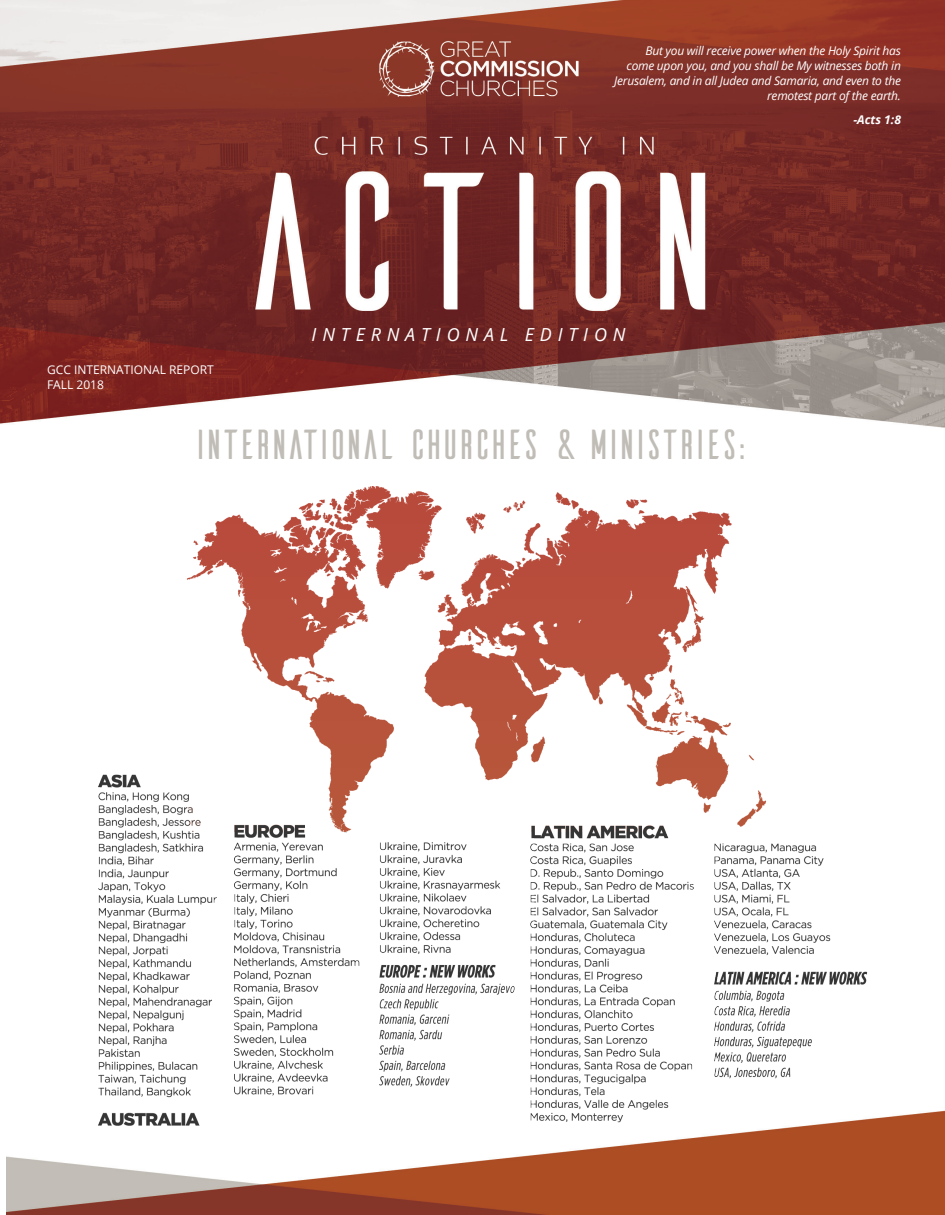
<style>
.page{position:relative;width:945px;height:1215px;background:#fff}
.page>*{position:absolute;margin:0;border:0;box-sizing:border-box;transform-origin:0 0}
.page_header{font:42px "Ailerons";letter-spacing:-.21em;color:#c0bcb6}
.Body_Text{font:italic 18px "Open Sans";letter-spacing:.325em;color:#fff}
.first_page_header_te{font:italic 12px/15px "Open Sans";letter-spacing:-.02em;color:#fff;text-align:right}
.Body_Text-2{font:12px "Open Sans";color:#fff}
.first_page_header_te-2{font:italic 700 12px "Open Sans";color:#fff}
</style>
<div class="page">
<img style="left:0;top:0;width:945px;height:428px">
<img style="left:7px;top:1110px;width:938px;height:105px">
<img style="left:58px;top:486px;width:837px;height:654px">
<p class="first_page_header_te" style="left:614px;top:42px;width:288px">But you will receive power when the Holy Spirit has<br>come upon you, and you shall be My witnesses both in Jerusalem, and in all Judea and Samaria, and even to the remotest part of the earth.</p>
<p class="first_page_header_te-2" style="left:853px;top:111px;width:49px">-Acts 1:8</p>
<p class="Body_Text-2" style="left:47px;top:361px;width:168px">GCC INTERNATIONAL REPORT</p>
<p class="Body_Text-2" style="left:47px;top:377px;width:58px">FALL 2018</p>
<p class="Body_Text" style="left:312px;top:322px;width:315px">INTERNATIONAL EDITION</p>
<p class="page_header" style="left:190px;top:424px;width:566px">INTERNATIONAL CHURCHES &amp; MINISTRIES:</p>
</div>
